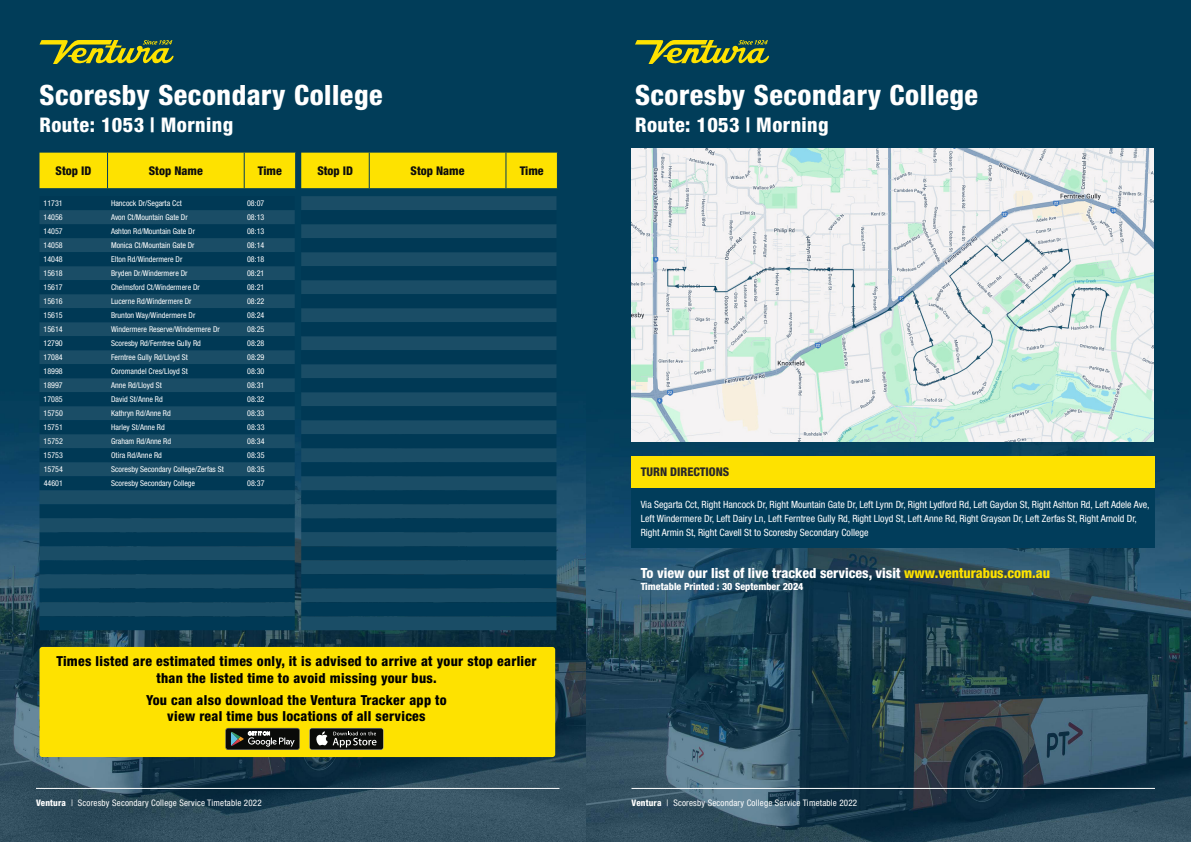
<style>
.page{position:relative;width:1191px;height:842px;background:#fff}
.page>*{position:absolute;margin:0;border:0;box-sizing:border-box;transform-origin:0 0}
.t1{font:800 condensed 28px "Helvetica Neue LT Std";letter-spacing:.02em;color:#fff}
.t2{font:800 condensed 20.2px "Helvetica Neue LT Std";letter-spacing:.02em;color:#fff}
.t3{font:800 condensed 14px "Helvetica Neue LT Std";color:#fff}
.t4{font:800 condensed 13.8px/16.6px "Helvetica Neue LT Std";letter-spacing:.02em;color:#000;text-align:center}
.t5{font:800 condensed 12px "Helvetica Neue LT Std";color:#0d0d0d}
.t6{font:800 condensed 12px "Helvetica Neue LT Std";color:#292829}
.t7{font:condensed 10px/14px "Helvetica Neue LT Std";color:#fff}
.t8{font:800 condensed 10px "Helvetica Neue LT Std";color:#fff}
.t9{font:condensed 9px "Helvetica Neue LT Std";letter-spacing:.02em;color:#fff}
.t10{font:condensed 8px "Helvetica Neue LT Std";color:#fff}
.s1{font-weight:800}
.s2{color:#fee200}
</style>
<div class="page">
<img style="left:0;top:0;width:587px;height:842px">
<hr style="left:36px;top:788px;width:523px;height:1px;background:#fff">
<svg style="left:40px;top:40px;width:134px;height:24px;background:#6f8531"></svg>
<div style="left:40px;top:153px;width:517px;height:35px;background:#fee200"></div>
<hr style="left:369px;top:153px;width:1px;height:35px;background:#013d5b">
<hr style="left:505px;top:153px;width:1px;height:35px;background:#013d5b">
<hr style="left:557px;top:153px;width:1px;height:35px;background:#013d5b">
<svg style="left:40px;top:196px;width:255px;height:42px;background:#083f5a"></svg>
<div style="left:40px;top:238px;width:255px;height:378px;background:#1a4d66"></div>
<svg style="left:40px;top:252px;width:255px;height:322px;background:#0c425c"></svg>
<div style="left:40px;top:588px;width:255px;height:14px;background:#003955"></div>
<div style="left:40px;top:616px;width:255px;height:14px;background:#003955"></div>
<div style="left:301px;top:196px;width:255px;height:434px;background:#1a4d66"></div>
<svg style="left:301px;top:210px;width:255px;height:56px;background:#0c425d"></svg>
<svg style="left:301px;top:266px;width:255px;height:322px;background:#0c425c"></svg>
<div style="left:301px;top:602px;width:255px;height:14px;background:#003955"></div>
<div style="left:39px;top:647px;width:516px;height:110px;background:#fee200;border-radius:3px"></div>
<svg style="left:225px;top:728px;width:75px;height:22px;background:#383a36"></svg>
<div style="left:309px;top:728px;width:74px;height:22px;background:#363735;border-radius:3px"></div>
<div style="left:310px;top:728px;width:73px;height:21px;background:#0a0b09;border-radius:2px"></div>
<svg style="left:316px;top:731px;width:60px;height:16px"></svg>
<img style="left:587px;top:0;width:604px;height:842px">
<hr style="left:631px;top:788px;width:524px;height:1px;background:#fff">
<div style="left:631px;top:456px;width:523px;height:32px;background:#fee200"></div>
<div style="left:631px;top:488px;width:523px;height:60px;background:#013d5b"></div>
<svg style="left:635px;top:40px;width:134px;height:24px;background:#6f8531"></svg>
<img style="left:632px;top:149px;width:521px;height:293px">
<h1 class="t1" style="left:40px;top:77px;width:344px">Scoresby Secondary College</h1>
<h2 class="t2" style="left:40px;top:112px;width:195px">Route: 1053 | Morning</h2>
<h3 class="t5" style="left:56px;top:163px;width:37px">Stop ID</h3>
<h3 class="t5" style="left:149px;top:163px;width:56px">Stop Name</h3>
<h3 class="t5" style="left:258px;top:163px;width:25px">Time</h3>
<h3 class="t5" style="left:317px;top:163px;width:37px">Stop ID</h3>
<h3 class="t5" style="left:410px;top:163px;width:56px">Stop Name</h3>
<h3 class="t5" style="left:520px;top:163px;width:25px">Time</h3>
<p class="t10" style="left:44px;top:199px;width:21px">11731</p>
<p class="t10" style="left:111px;top:199px;width:72px">Hancock Dr/Segarta Cct</p>
<p class="t10" style="left:247px;top:199px;width:19px">08:07</p>
<p class="t10" style="left:44px;top:213px;width:21px">14056</p>
<p class="t10" style="left:111px;top:213px;width:78px">Avon Ct/Mountain Gate Dr</p>
<p class="t10" style="left:247px;top:213px;width:19px">08:13</p>
<p class="t10" style="left:44px;top:227px;width:21px">14057</p>
<p class="t10" style="left:111px;top:227px;width:86px">Ashton Rd/Mountain Gate Dr</p>
<p class="t10" style="left:247px;top:227px;width:19px">08:13</p>
<p class="t10" style="left:44px;top:241px;width:21px">14058</p>
<p class="t10" style="left:111px;top:241px;width:85px">Monica Ct/Mountain Gate Dr</p>
<p class="t10" style="left:247px;top:241px;width:19px">08:14</p>
<p class="t10" style="left:44px;top:255px;width:21px">14048</p>
<p class="t10" style="left:111px;top:255px;width:73px">Elton Rd/Windermere Dr</p>
<p class="t10" style="left:247px;top:255px;width:19px">08:18</p>
<p class="t10" style="left:44px;top:269px;width:21px">15618</p>
<p class="t10" style="left:111px;top:269px;width:78px">Bryden Dr/Windermere Dr</p>
<p class="t10" style="left:247px;top:269px;width:19px">08:21</p>
<p class="t10" style="left:44px;top:283px;width:21px">15617</p>
<p class="t10" style="left:111px;top:283px;width:90px">Chelmsford Ct/Windermere Dr</p>
<p class="t10" style="left:247px;top:283px;width:19px">08:21</p>
<p class="t10" style="left:44px;top:297px;width:21px">15616</p>
<p class="t10" style="left:111px;top:297px;width:82px">Lucerne Rd/Windermere Dr</p>
<p class="t10" style="left:247px;top:297px;width:19px">08:22</p>
<p class="t10" style="left:44px;top:311px;width:21px">15615</p>
<p class="t10" style="left:111px;top:311px;width:86px">Brunton Way/Windermere Dr</p>
<p class="t10" style="left:247px;top:311px;width:19px">08:24</p>
<p class="t10" style="left:44px;top:325px;width:21px">15614</p>
<p class="t10" style="left:111px;top:325px;width:110px">Windermere Reserve/Windermere Dr</p>
<p class="t10" style="left:247px;top:325px;width:19px">08:25</p>
<p class="t10" style="left:44px;top:339px;width:21px">12790</p>
<p class="t10" style="left:111px;top:339px;width:91px">Scoresby Rd/Ferntree Gully Rd</p>
<p class="t10" style="left:247px;top:339px;width:19px">08:28</p>
<p class="t10" style="left:44px;top:353px;width:21px">17084</p>
<p class="t10" style="left:111px;top:353px;width:78px">Ferntree Gully Rd/Lloyd St</p>
<p class="t10" style="left:247px;top:353px;width:19px">08:29</p>
<p class="t10" style="left:44px;top:367px;width:21px">18998</p>
<p class="t10" style="left:111px;top:367px;width:78px">Coromandel Cres/Lloyd St</p>
<p class="t10" style="left:247px;top:367px;width:19px">08:30</p>
<p class="t10" style="left:44px;top:381px;width:21px">18997</p>
<p class="t10" style="left:111px;top:381px;width:52px">Anne Rd/Lloyd St</p>
<p class="t10" style="left:247px;top:381px;width:19px">08:31</p>
<p class="t10" style="left:44px;top:395px;width:21px">17085</p>
<p class="t10" style="left:111px;top:395px;width:53px">David St/Anne Rd</p>
<p class="t10" style="left:247px;top:395px;width:19px">08:32</p>
<p class="t10" style="left:44px;top:409px;width:21px">15750</p>
<p class="t10" style="left:111px;top:409px;width:61px">Kathryn Rd/Anne Rd</p>
<p class="t10" style="left:247px;top:409px;width:19px">08:33</p>
<p class="t10" style="left:44px;top:423px;width:21px">15751</p>
<p class="t10" style="left:111px;top:423px;width:55px">Harley St/Anne Rd</p>
<p class="t10" style="left:247px;top:423px;width:19px">08:33</p>
<p class="t10" style="left:44px;top:437px;width:21px">15752</p>
<p class="t10" style="left:111px;top:437px;width:61px">Graham Rd/Anne Rd</p>
<p class="t10" style="left:247px;top:437px;width:19px">08:34</p>
<p class="t10" style="left:44px;top:451px;width:21px">15753</p>
<p class="t10" style="left:111px;top:451px;width:52px">Otira Rd/Anne Rd</p>
<p class="t10" style="left:247px;top:451px;width:19px">08:35</p>
<p class="t10" style="left:44px;top:465px;width:21px">15754</p>
<p class="t10" style="left:111px;top:465px;width:114px">Scoresby Secondary College/Zerfas St</p>
<p class="t10" style="left:247px;top:465px;width:19px">08:35</p>
<p class="t10" style="left:44px;top:479px;width:21px">44601</p>
<p class="t10" style="left:111px;top:479px;width:85px">Scoresby Secondary College</p>
<p class="t10" style="left:247px;top:479px;width:19px">08:37</p>
<h3 class="t4" style="left:56px;top:653px;width:481px">Times listed are estimated times only, it is advised to arrive at your stop earlier than the listed time to avoid missing your bus.</h3>
<h3 class="t4" style="left:146px;top:691px;width:302px">You can also download the Ventura Tracker app to view real time bus locations of all services</h3>
<p class="t9" style="left:36px;top:798px;width:227px"><span class="s1">Ventura</span> | Scoresby Secondary College Service Timetable 2022</p>
<h1 class="t1" style="left:635px;top:77px;width:344px">Scoresby Secondary College</h1>
<h2 class="t2" style="left:635px;top:112px;width:195px">Route: 1053 | Morning</h2>
<h3 class="t6" style="left:640px;top:465px;width:90px">TURN DIRECTIONS</h3>
<p class="t7" style="left:640px;top:497px;width:510px">Via Segarta Cct, Right Hancock Dr, Right Mountain Gate Dr, Left Lynn Dr, Right Lydford Rd, Left Gaydon St, Right Ashton Rd, Left Adele Ave,<br>Left Windermere Dr, Left Dairy Ln, Left Ferntree Gully Rd, Right Lloyd St, Left Anne Rd, Right Grayson Dr, Left Zerfas St, Right Arnold Dr,<br>Right Armin St, Right Cavell St to Scoresby Secondary College</p>
<h3 class="t3" style="left:640px;top:565px;width:411px">To view our list of live tracked services, visit <span class="s2">www.venturabus.com.au</span></h3>
<p class="t8" style="left:640px;top:581px;width:164px">Timetable Printed : 30 September 2024</p>
<p class="t9" style="left:631px;top:798px;width:227px"><span class="s1">Ventura</span> | Scoresby Secondary College Service Timetable 2022</p>
</div>
